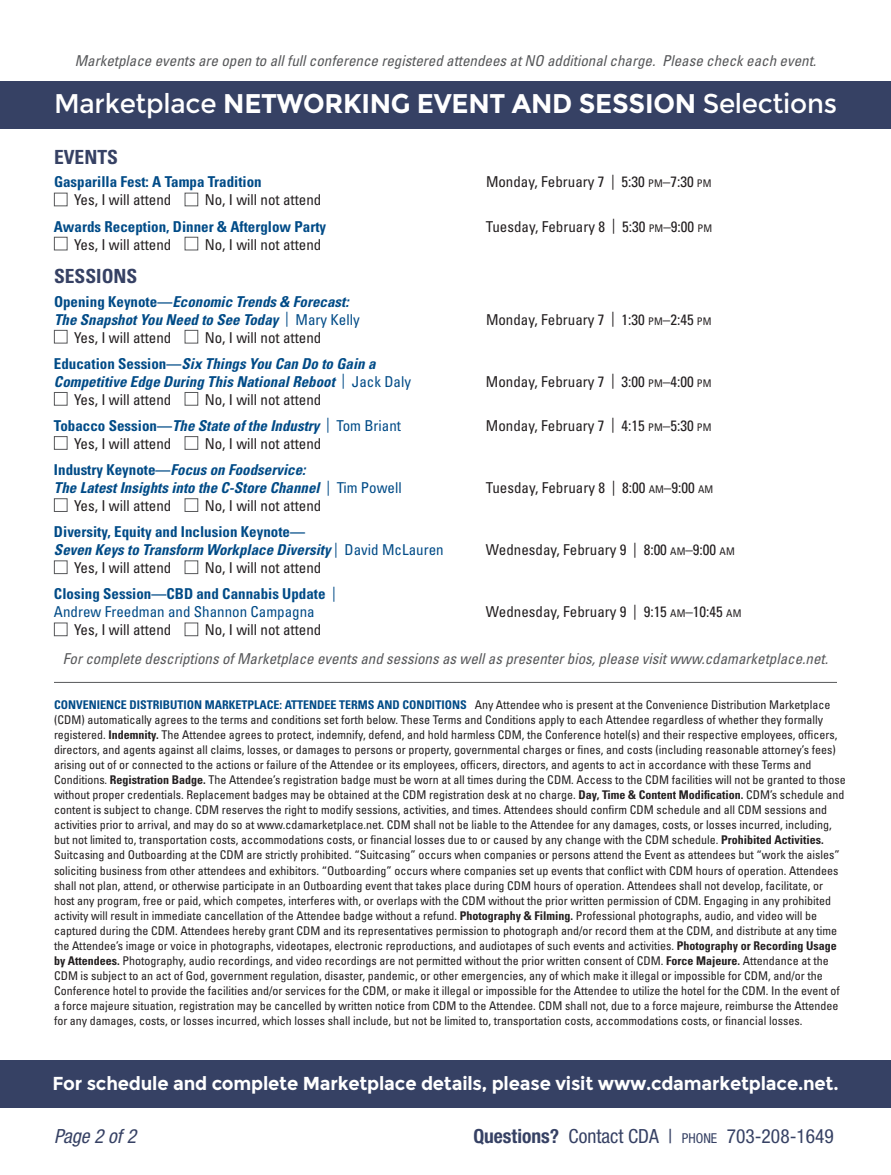
<style>
.page{position:relative;width:891px;height:1175px;background:#fff}
.page>*{position:absolute;margin:0;border:0;box-sizing:border-box;transform-origin:0 0}
.t1{font:700 27px "Montserrat";letter-spacing:-.01em;color:#fff}
.t2{font:condensed 19.5px "Helvetica Neue";color:#364164}
.t3{font:700 condensed 19.5px "Univers";color:#364164}
.t4{font:italic condensed 19.5px "Helvetica Neue";color:#364164}
.t5{font:700 18.75px "Montserrat";letter-spacing:-.01em;color:#fff}
.t6{font:condensed 15px "Univers";color:#231f20}
.t7{font:italic 700 condensed 15px/26.1px "Univers";color:#004b87}
.t8{font:italic condensed 15px "Univers";color:#57585a}
.t9{font:700 condensed 15px/26.1px "Univers";color:#004b87}
.t10{font:condensed 15px "Univers";color:#004b87}
.t11{font:condensed 12px/15px "Univers";color:#231f20}
.s1{font-weight:400}
.s2{font-size:10.5px}
.s3{font-style:normal}
.s4{font-weight:400;font-style:normal}
.s5{font-weight:400;font-style:normal;color:#231f20}
.s6{font-weight:400;color:#231f20}
.s7{font-weight:700;color:#004b87}
.s8{font-weight:700}
.s9{font-size:13.65px}
</style>
<div class="page">
<div style="left:0;top:81px;width:891px;height:47px;background:#364164"></div>
<div style="left:0;top:1060px;width:891px;height:47px;background:#364164"></div>
<div style="left:54px;top:193px;width:14px;height:13px;border:1px solid #57585a"></div>
<div style="left:185px;top:193px;width:13px;height:13px;border:1px solid #57585a"></div>
<div style="left:54px;top:237px;width:14px;height:13px;border:1px solid #57585a"></div>
<div style="left:185px;top:237px;width:13px;height:13px;border:1px solid #57585a"></div>
<div style="left:54px;top:330px;width:14px;height:13px;border:1px solid #57585a"></div>
<div style="left:185px;top:330px;width:13px;height:13px;border:1px solid #57585a"></div>
<div style="left:54px;top:392px;width:14px;height:13px;border:1px solid #57585a"></div>
<div style="left:185px;top:392px;width:13px;height:13px;border:1px solid #57585a"></div>
<div style="left:54px;top:436px;width:14px;height:14px;border:1px solid #57585a"></div>
<div style="left:185px;top:436px;width:13px;height:14px;border:1px solid #57585a"></div>
<div style="left:54px;top:498px;width:14px;height:14px;border:1px solid #57585a"></div>
<div style="left:185px;top:498px;width:13px;height:14px;border:1px solid #57585a"></div>
<div style="left:54px;top:560px;width:14px;height:14px;border:1px solid #57585a"></div>
<div style="left:185px;top:560px;width:13px;height:14px;border:1px solid #57585a"></div>
<div style="left:54px;top:622px;width:14px;height:14px;border:1px solid #57585a"></div>
<div style="left:185px;top:622px;width:13px;height:14px;border:1px solid #57585a"></div>
<hr style="left:54px;top:682px;width:783px;height:1px;background:#57585a">
<p class="t8" style="left:75px;top:51px;width:743px">Marketplace events are open to all full conference registered attendees at NO additional charge. Please check each event.</p>
<h1 class="t1" style="left:54px;top:88px;width:784px"><span class="s1">Marketplace</span> NETWORKING EVENT AND SESSION <span class="s1">Selections</span></h1>
<h2 class="t3" style="left:54px;top:145px;width:65px">EVENTS</h2>
<p class="t9" style="left:54px;top:169px;width:209px">Gasparilla Fest: A Tampa Tradition</p>
<p class="t6" style="left:486px;top:173px;width:227px">Monday, February 7 | 5:30 <span class="s2">PM</span>–7:30 <span class="s2">PM</span></p>
<p class="t6" style="left:74px;top:191px;width:99px">Yes, I will attend</p>
<p class="t6" style="left:205px;top:191px;width:118px">No, I will not attend</p>
<p class="t9" style="left:54px;top:213px;width:274px">Awards Reception, Dinner &amp; Afterglow Party</p>
<p class="t6" style="left:486px;top:217px;width:228px">Tuesday, February 8 | 5:30 <span class="s2">PM</span>–9:00 <span class="s2">PM</span></p>
<p class="t6" style="left:74px;top:235px;width:99px">Yes, I will attend</p>
<p class="t6" style="left:205px;top:235px;width:118px">No, I will not attend</p>
<h2 class="t3" style="left:54px;top:264px;width:85px">SESSIONS</h2>
<p class="t7" style="left:54px;top:292px;width:307px;line-height:18px"><span class="s3">Opening Keynote—</span>Economic Trends &amp; Forecast:<br>The Snapshot You Need to See Today <span class="s4">| Mary Kelly</span></p>
<p class="t6" style="left:486px;top:310px;width:227px">Monday, February 7 | 1:30 <span class="s2">PM</span>–2:45 <span class="s2">PM</span></p>
<p class="t7" style="left:54px;top:324px;width:323px;text-indent:151px"><span class="s5">No, I will not attend<br></span><span class="s3">Education Session—</span>Six Things You Can Do to Gain a</p>
<p class="t7" style="left:54px;top:368px;width:359px">Competitive Edge During This National Reboot <span class="s4">| Jack Daly</span></p>
<p class="t6" style="left:486px;top:372px;width:227px">Monday, February 7 | 3:00 <span class="s2">PM</span>–4:00 <span class="s2">PM</span></p>
<p class="t6" style="left:74px;top:390px;width:99px">Yes, I will attend</p>
<p class="t6" style="left:74px;top:328px;width:99px">Yes, I will attend</p>
<p class="t7" style="left:54px;top:386px;width:349px;text-indent:151px"><span class="s5">No, I will not attend<br></span><span class="s3">Tobacco Session—</span>The State of the Industry <span class="s4">| Tom Briant</span></p>
<p class="t6" style="left:486px;top:416px;width:227px">Monday, February 7 | 4:15 <span class="s2">PM</span>–5:30 <span class="s2">PM</span></p>
<p class="t7" style="left:54px;top:430px;width:269px;text-indent:151px"><span class="s5">No, I will not attend<br></span><span class="s3">Industry Keynote—</span>Focus on Foodservice:</p>
<p class="t7" style="left:54px;top:474px;width:349px">The Latest Insights into the C-Store Channel <span class="s4">| Tim Powell</span></p>
<p class="t6" style="left:486px;top:478px;width:229px">Tuesday, February 8 | 8:00 <span class="s2">AM</span>–9:00 <span class="s2">AM</span></p>
<p class="t6" style="left:74px;top:496px;width:99px">Yes, I will attend</p>
<p class="t6" style="left:205px;top:496px;width:118px">No, I will not attend</p>
<p class="t7" style="left:54px;top:523px;width:391px;line-height:18px"><span class="s3">Diversity, Equity and Inclusion Keynote—<br></span>Seven Keys to Transform Workplace Diversity <span class="s4">| David McLauren</span></p>
<p class="t6" style="left:74px;top:434px;width:99px">Yes, I will attend</p>
<p class="t6" style="left:486px;top:540px;width:250px">Wednesday, February 9 | 8:00 <span class="s2">AM</span>–9:00 <span class="s2">AM</span></p>
<p class="t9" style="left:54px;top:555px;width:284px;text-indent:151px"><span class="s6">No, I will not attend<br></span>Closing Session—CBD and Cannabis Update <span class="s1">|</span></p>
<p class="t10" style="left:54px;top:602px;width:262px">Andrew Freedman and Shannon Campagna</p>
<p class="t6" style="left:486px;top:602px;width:257px">Wednesday, February 9 | 9:15 <span class="s2">AM</span>–10:45 <span class="s2">AM</span></p>
<p class="t6" style="left:74px;top:620px;width:99px">Yes, I will attend</p>
<p class="t6" style="left:205px;top:620px;width:118px">No, I will not attend</p>
<p class="t8" style="left:63px;top:649px;width:767px">For complete descriptions of Marketplace events and sessions as well as presenter bios, please visit www.cdamarketplace.net.</p>
<p class="t6" style="left:74px;top:558px;width:99px">Yes, I will attend</p>
<p class="t11" style="left:54px;top:697px;width:793px"><span class="s7">CONVENIENCE DISTRIBUTION MARKETPLACE: ATTENDEE TERMS AND CONDITIONS</span> Any Attendee who is present at the Convenience Distribution Marketplace (CDM) automatically agrees to the terms and conditions set forth below. These Terms and Conditions apply to each Attendee regardless of whether they formally registered. <span class="s8">Indemnity.</span> The Attendee agrees to protect, indemnify, defend, and hold harmless CDM, the Conference hotel(s) and their respective employees, officers, directors, and agents against all claims, losses, or damages to persons or property, governmental charges or fines, and costs (including reasonable attorney’s fees) arising out of or connected to the actions or failure of the Attendee or its employees, officers, directors, and agents to act in accordance with these Terms and Conditions. <span class="s8">Registration Badge.</span> The Attendee’s registration badge must be worn at all times during the CDM. Access to the CDM facilities will not be granted to those without proper credentials. Replacement badges may be obtained at the CDM registration desk at no charge. <span class="s8">Day, Time &amp; Content Modification.</span> CDM’s schedule and content is subject to change. CDM reserves the right to modify sessions, activities, and times. Attendees should confirm CDM schedule and all CDM sessions and activities prior to arrival, and may do so at www.cdamarketplace.net. CDM shall not be liable to the Attendee for any damages, costs, or losses incurred, including, but not limited to, transportation costs, accommodations costs, or financial losses due to or caused by any change with the CDM schedule. <span class="s8">Prohibited Activities.<br></span>Suitcasing and Outboarding at the CDM are strictly prohibited. “Suitcasing” occurs when companies or persons attend the Event as attendees but “work the aisles” soliciting business from other attendees and exhibitors. “Outboarding” occurs where companies set up events that conflict with CDM hours of operation. Attendees shall not plan, attend, or otherwise participate in an Outboarding event that takes place during CDM hours of operation. Attendees shall not develop, facilitate, or host any program, free or paid, which competes, interferes with, or overlaps with the CDM without the prior written permission of CDM. Engaging in any prohibited activity will result in immediate cancellation of the Attendee badge without a refund. <span class="s8">Photography &amp; Filming.</span> Professional photographs, audio, and video will be captured during the CDM. Attendees hereby grant CDM and its representatives permission to photograph and/or record them at the CDM, and distribute at any time the Attendee’s image or voice in photographs, videotapes, electronic reproductions, and audiotapes of such events and activities. <span class="s8">Photography or Recording Usage by Attendees.</span> Photography, audio recordings, and video recordings are not permitted without the prior written consent of CDM. <span class="s8">Force Majeure.</span> Attendance at the CDM is subject to an act of God, government regulation, disaster, pandemic, or other emergencies, any of which make it illegal or impossible for CDM, and/or the Conference hotel to provide the facilities and/or services for the CDM, or make it illegal or impossible for the Attendee to utilize the hotel for the CDM. In the event of a force majeure situation, registration may be cancelled by written notice from CDM to the Attendee. CDM shall not, due to a force majeure, reimburse the Attendee for any damages, costs, or losses incurred, which losses shall include, but not be limited to, transportation costs, accommodations costs, or financial losses.</p>
<h3 class="t5" style="left:52px;top:1072px;width:788px">For schedule and complete Marketplace details, please visit www.cdamarketplace.net.</h3>
<h2 class="t4" style="left:54px;top:1124px;width:84px">Page 2 of 2</h2>
<h2 class="t2" style="left:473px;top:1124px;width:362px"><span class="s8">Questions?</span> Contact CDA | <span class="s9">PHONE</span> 703-208-1649</h2>
</div>
